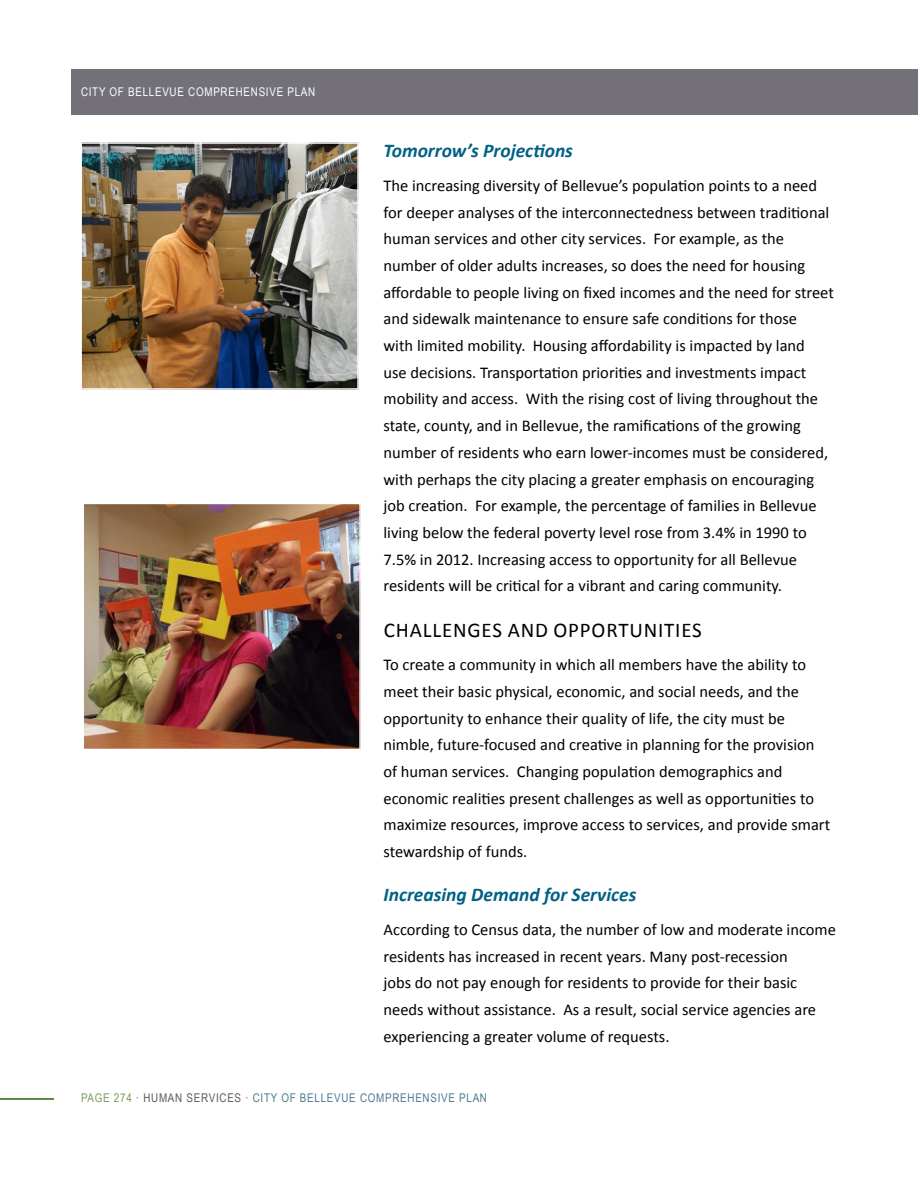
<style>
.page{position:relative;width:918px;height:1188px;background:#fff}
.page>*{position:absolute;margin:0;border:0;box-sizing:border-box;transform-origin:0 0}
.Heading_2{font:21px "Calibri";letter-spacing:.04em;color:#000}
.Heading_3{font:italic 700 19.5px "Calibri";color:#006184}
.Body_text{font:16.5px/26.7px "Calibri";color:#000}
.t1{font:12px "Arial Narrow";letter-spacing:.06em;color:#4e788e}
.t2{font:12px "Arial Narrow";letter-spacing:.06em;color:#fff}
.s1{color:#7a9c5e}
.s2{color:#58595b}
</style>
<div class="page">
<div style="left:71px;top:69px;width:847px;height:45px;background:#73707a"></div>
<hr style="left:0;top:1098px;width:54px;height:1px;background:#598b44">
<img style="left:85px;top:506px;width:273px;height:241px">
<div style="left:82px;top:503px;width:279px;height:247px;border:2px solid #fff"></div>
<img style="left:83px;top:145px;width:273px;height:242px">
<div style="left:80px;top:142px;width:279px;height:248px;border:2px solid #fff"></div>
<p class="t2" style="left:81px;top:83px;width:236px">CITY OF BELLEVUE COMPREHENSIVE PLAN</p>
<p class="Heading_3" style="left:384px;top:139px;width:191px">Tomorrow’s Projections</p>
<p class="Body_text" style="left:384px;top:172px;width:452px">The increasing diversity of Bellevue’s population points to a need for deeper analyses of the interconnectedness between traditional human services and other city services. For example, as the number of older adults increases, so does the need for housing affordable to people living on fixed incomes and the need for street and sidewalk maintenance to ensure safe conditions for those<br>with limited mobility. Housing affordability is impacted by land<br>use decisions. Transportation priorities and investments impact mobility and access. With the rising cost of living throughout the state, county, and in Bellevue, the ramifications of the growing number of residents who earn lower-incomes must be considered, with perhaps the city placing a greater emphasis on encouraging job creation. For example, the percentage of families in Bellevue living below the federal poverty level rose from 3.4% in 1990 to 7.5% in 2012. Increasing access to opportunity for all Bellevue residents will be critical for a vibrant and caring community.</p>
<p class="Heading_2" style="left:384px;top:617px;width:319px">CHALLENGES AND OPPORTUNITIES</p>
<p class="Body_text" style="left:384px;top:652px;width:448px">To create a community in which all members have the ability to meet their basic physical, economic, and social needs, and the opportunity to enhance their quality of life, the city must be nimble, future-focused and creative in planning for the provision of human services. Changing population demographics and economic realities present challenges as well as opportunities to maximize resources, improve access to services, and provide smart stewardship of funds.</p>
<p class="Heading_3" style="left:384px;top:883px;width:254px">Increasing Demand for Services</p>
<p class="Body_text" style="left:384px;top:916px;width:454px">According to Census data, the number of low and moderate income residents has increased in recent years. Many post-recession<br>jobs do not pay enough for residents to provide for their basic needs without assistance. As a result, social service agencies are experiencing a greater volume of requests.</p>
<p class="t1" style="left:81px;top:1089px;width:408px"><span class="s1">PAGE 274</span> <span class="s2">· HUMAN SERVICES ·</span> CITY OF BELLEVUE COMPREHENSIVE PLAN</p>
</div>
